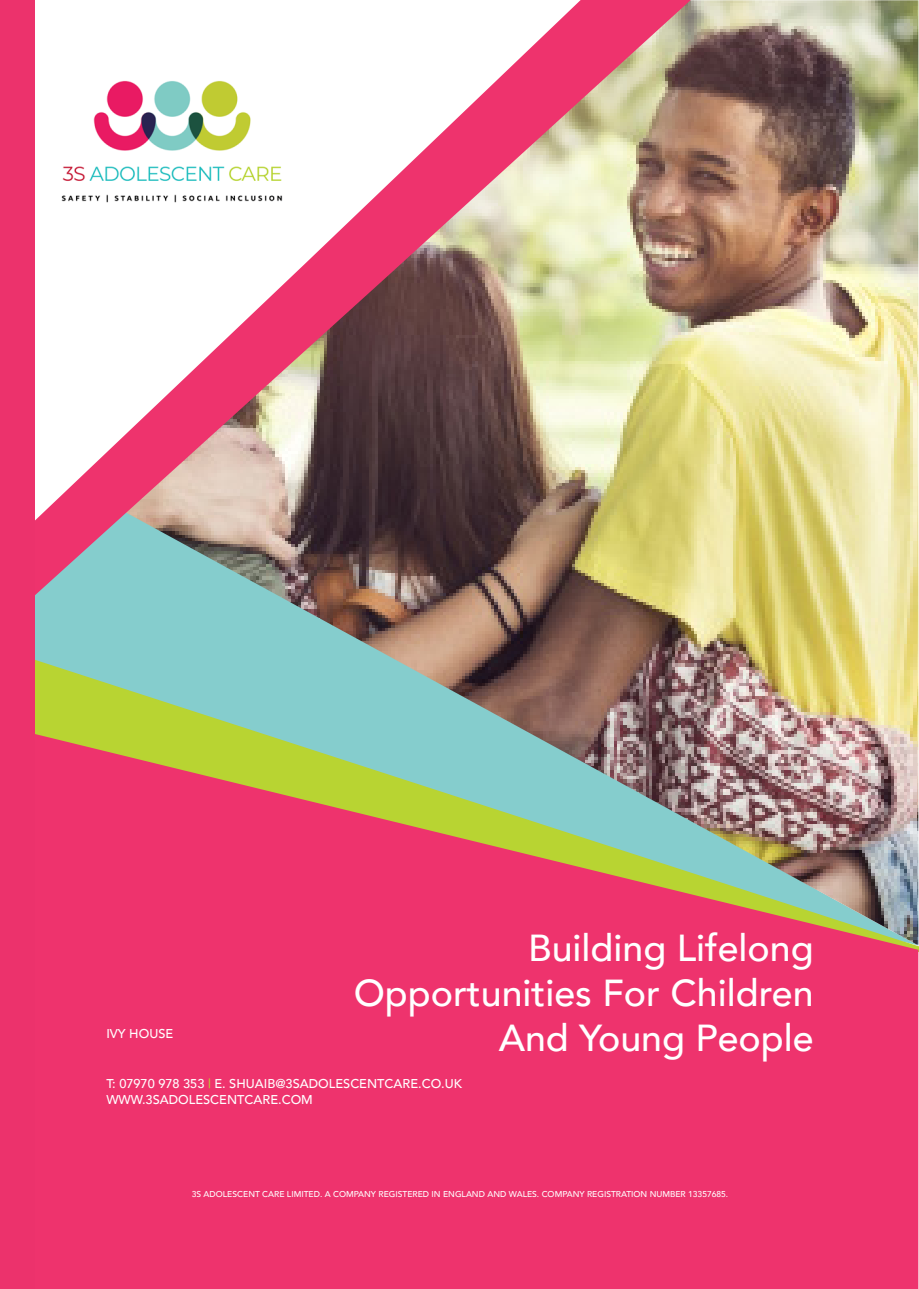
<style>
.page{position:relative;width:919px;height:1289px;background:#fff}
.page>*{position:absolute;margin:0;border:0;box-sizing:border-box;transform-origin:0 0}
.title_1{font:500 37.5px "Avenir";color:#fff}
.bylines{font:500 12.75px "Avenir";color:#fff}
.bylines-2{font:500 8.55px "Avenir";color:#fff}
.s1{color:#b8d432}
</style>
<div class="page">
<svg style="left:34px;top:648px;width:80px;height:77px;background:#a8cf63"></svg>
<div style="left:34px;top:725px;width:884px;height:563px;background:#ee336d"></div>
<img style="left:114px;top:0;width:804px;height:945px">
<img style="left:34px;top:0;width:656px;height:627px">
<svg style="left:34px;top:0;width:546px;height:553px"></svg>
<img style="left:59px;top:79px;width:230px;height:131px">
<div style="left:0;top:0;width:34px;height:1288px;background:#ec326c"></div>
<p class="title_1" style="left:528px;top:915px;width:287px">Building Lifelong</p>
<p class="title_1" style="left:353px;top:960px;width:461px">Opportunities For Children</p>
<p class="title_1" style="left:498px;top:1005px;width:316px">And Young People</p>
<p class="bylines" style="left:106px;top:1022px;width:68px">IVY HOUSE</p>
<p class="bylines" style="left:106px;top:1072px;width:357px">T: 07970 978 353 <span class="s1">|</span> E. SHUAIB@3SADOLESCENTCARE.CO.UK</p>
<p class="bylines" style="left:106px;top:1088px;width:208px">WWW.3SADOLESCENTCARE.COM</p>
<p class="bylines-2" style="left:192px;top:1186px;width:538px">3S ADOLESCENT CARE LIMITED. A COMPANY REGISTERED IN ENGLAND AND WALES. COMPANY REGISTRATION NUMBER 13357685.</p>
</div>
